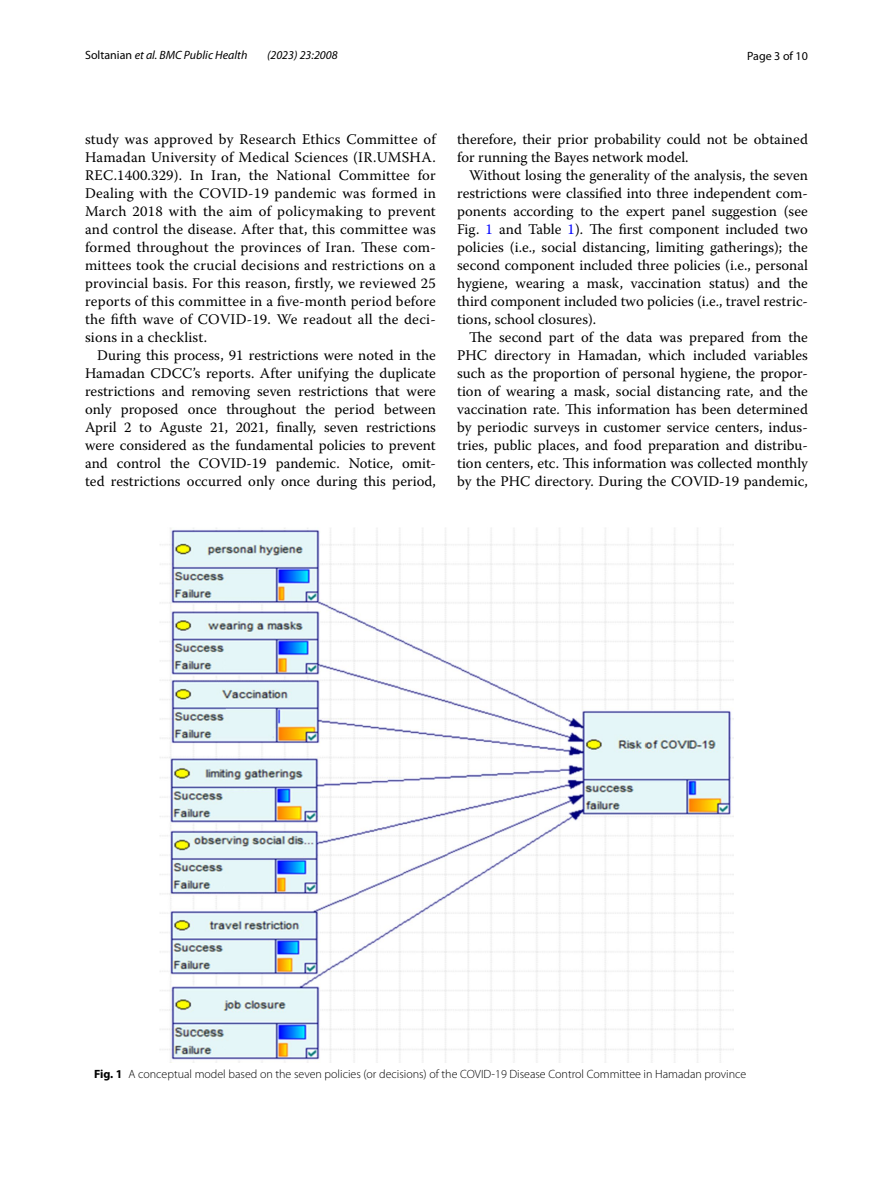
<style>
.page{position:relative;width:893px;height:1187px;background:#fff}
.page>*{position:absolute;margin:0;border:0;box-sizing:border-box;transform-origin:0 0}
.t1{font:14.7px/18px "Warnock Pro";color:#000;text-align:justify}
.t2{font:300 12px "Myriad Pro";color:#000}
.t3{font:italic 12px "Myriad Pro";color:#000}
.t4{font:12px "Myriad Pro";color:#000}
.s1{font-style:normal}
.s2{color:#00f}
.s3{font-weight:700}
</style>
<div class="page">
<img style="left:160px;top:528px;width:574px;height:534px">
<p class="t3" style="left:85px;top:48px;width:164px"><span class="s1">Soltanian</span> et al. BMC Public Health</p>
<p class="t3" style="left:267px;top:48px;width:72px">(2023) 23:2008</p>
<p class="t4" style="left:747px;top:48px;width:62px">Page 3 of 10</p>
<p class="t1" style="left:85px;top:130px;width:352px">study was approved by Research Ethics Committee of Hamadan University of Medical Sciences (IR.UMSHA.<br>REC.1400.329). In Iran, the National Committee for Dealing with the COVID-19 pandemic was formed in March 2018 with the aim of policymaking to prevent and control the disease. After that, this committee was formed throughout the provinces of Iran. These com&shy;mittees took the crucial decisions and restrictions on a provincial basis. For this reason, firstly, we reviewed 25 reports of this committee in a five-month period before the fifth wave of COVID-19. We readout all the deci&shy;sions in a checklist.</p>
<p class="t1" style="left:85px;top:346px;width:352px;text-indent:12px">During this process, 91 restrictions were noted in the Hamadan CDCC’s reports. After unifying the duplicate restrictions and removing seven restrictions that were only proposed once throughout the period between April 2 to Aguste 21, 2021, finally, seven restrictions were considered as the fundamental policies to prevent and control the COVID-19 pandemic. Notice, omit&shy;ted restrictions occurred only once during this period,</p>
<p class="t1" style="left:457px;top:130px;width:352px">therefore, their prior probability could not be obtained for running the Bayes network model.</p>
<p class="t1" style="left:457px;top:166px;width:352px;text-indent:12px">Without losing the generality of the analysis, the seven restrictions were classified into three independent com&shy;ponents according to the expert panel suggestion (see Fig. <span class="s2">1</span> and Table <span class="s2">1</span>). The first component included two policies (i.e., social distancing, limiting gatherings); the second component included three policies (i.e., personal hygiene, wearing a mask, vaccination status) and the third component included two policies (i.e., travel restric&shy;tions, school closures).</p>
<p class="t1" style="left:457px;top:328px;width:352px;text-indent:12px">The second part of the data was prepared from the PHC directory in Hamadan, which included variables such as the proportion of personal hygiene, the propor&shy;tion of wearing a mask, social distancing rate, and the vaccination rate. This information has been determined by periodic surveys in customer service centers, indus&shy;tries, public places, and food preparation and distribu&shy;tion centers, etc. This information was collected monthly by the PHC directory. During the COVID-19 pandemic,</p>
<p class="t2" style="left:94px;top:1067px;width:654px"><span class="s3">Fig. 1</span> A conceptual model based on the seven policies (or decisions) of the COVID-19 Disease Control Committee in Hamadan province</p>
</div>
